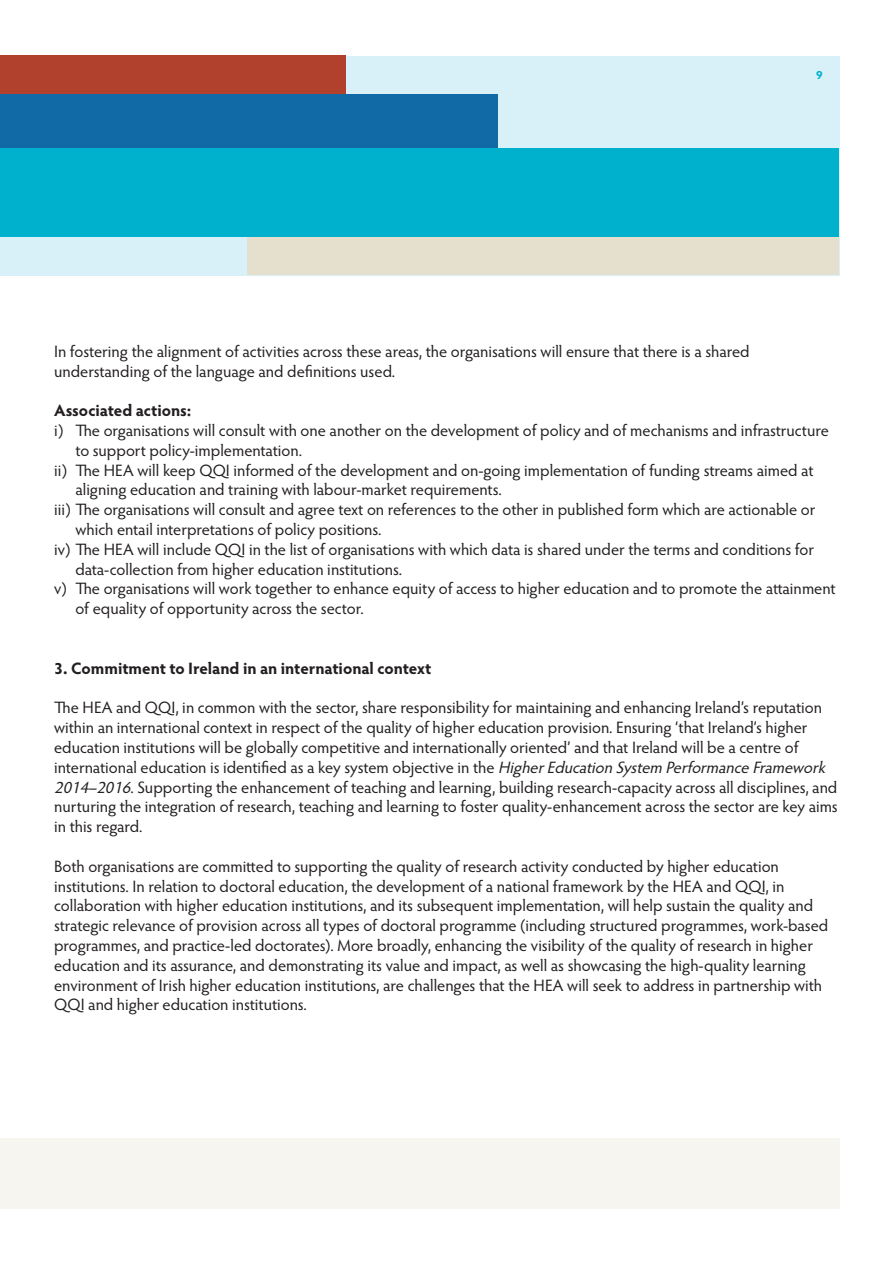
<style>
.page{position:relative;width:892px;height:1264px;background:#fff}
.page>*{position:absolute;margin:0;border:0;box-sizing:border-box;transform-origin:0 0}
.t1{font:16.5px/19.8px "Hypatia Sans Pro";color:#231f20}
.t2{font:700 16.5px "Hypatia Sans Pro";letter-spacing:-.005em;color:#231f20}
.t3{font:700 12px "Hypatia Sans Pro";color:#00b1cd}
.s1{font-style:italic}
</style>
<div class="page">
<div style="left:0;top:56px;width:839px;height:219px;background:#d8f0f8"></div>
<div style="left:247px;top:236px;width:592px;height:39px;background:#e5e0ce"></div>
<div style="left:0;top:56px;width:346px;height:39px;background:#b1412d"></div>
<div style="left:0;top:94px;width:498px;height:89px;background:#1169a6"></div>
<div style="left:0;top:149px;width:839px;height:88px;background:#00b1cd"></div>
<div style="left:0;top:1138px;width:839px;height:71px;background:#f6f5ef"></div>
<p class="t3" style="left:816px;top:70px;width:8px">9</p>
<p class="t1" style="left:54px;top:343px;width:697px">In fostering the alignment of activities across these areas, the organisations will ensure that there is a shared understanding of the language and definitions used.</p>
<p class="t2" style="left:54px;top:404px;width:139px">Associated actions:</p>
<p class="t1" style="left:54px;top:422px;width:776px">i) The organisations will consult with one another on the development of policy and of mechanisms and infrastructure</p>
<p class="t1" style="left:75px;top:442px;width:228px">to support policy-implementation.</p>
<p class="t1" style="left:54px;top:462px;width:761px">ii) The HEA will keep QQI informed of the development and on-going implementation of funding streams aimed at</p>
<p class="t1" style="left:75px;top:481px;width:428px">aligning education and training with labour-market requirements.</p>
<p class="t1" style="left:54px;top:501px;width:763px">iii) The organisations will consult and agree text on references to the other in published form which are actionable or</p>
<p class="t1" style="left:75px;top:521px;width:308px">which entail interpretations of policy positions.</p>
<p class="t1" style="left:54px;top:541px;width:761px">iv) The HEA will include QQI in the list of organisations with which data is shared under the terms and conditions for</p>
<p class="t1" style="left:75px;top:561px;width:328px">data-collection from higher education institutions.</p>
<p class="t1" style="left:54px;top:580px;width:783px">v) The organisations will work together to enhance equity of access to higher education and to promote the attainment</p>
<p class="t1" style="left:75px;top:600px;width:290px">of equality of opportunity across the sector.</p>
<p class="t2" style="left:54px;top:661px;width:379px">3. Commitment to Ireland in an international context</p>
<p class="t1" style="left:54px;top:699px;width:785px">The HEA and QQI, in common with the sector, share responsibility for maintaining and enhancing Ireland’s reputation within an international context in respect of the quality of higher education provision. Ensuring ‘that Ireland’s higher education institutions will be globally competitive and internationally oriented’ and that Ireland will be a centre of international education is identified as a key system objective in the <span class="s1">HigherEducationSystemPerformanceFramework 2014–2016</span>. Supporting the enhancement of teaching and learning, building research-capacity across all disciplines, and nurturing the integration of research, teaching and learning to foster quality-enhancement across the sector are key aims in this regard.</p>
<p class="t1" style="left:54px;top:858px;width:776px">Both organisations are committed to supporting the quality of research activity conducted by higher education institutions. In relation to doctoral education, the development of a national framework by the HEA and QQI, in collaboration with higher education institutions, and its subsequent implementation, will help sustain the quality and strategic relevance of provision across all types of doctoral programme (including structured programmes, work-based programmes, and practice-led doctorates). More broadly, enhancing the visibility of the quality of research in higher education and its assurance, and demonstrating its value and impact, as well as showcasing the high-quality learning environment of Irish higher education institutions, are challenges that the HEA will seek to address in partnership with QQI and higher education institutions.</p>
</div>
